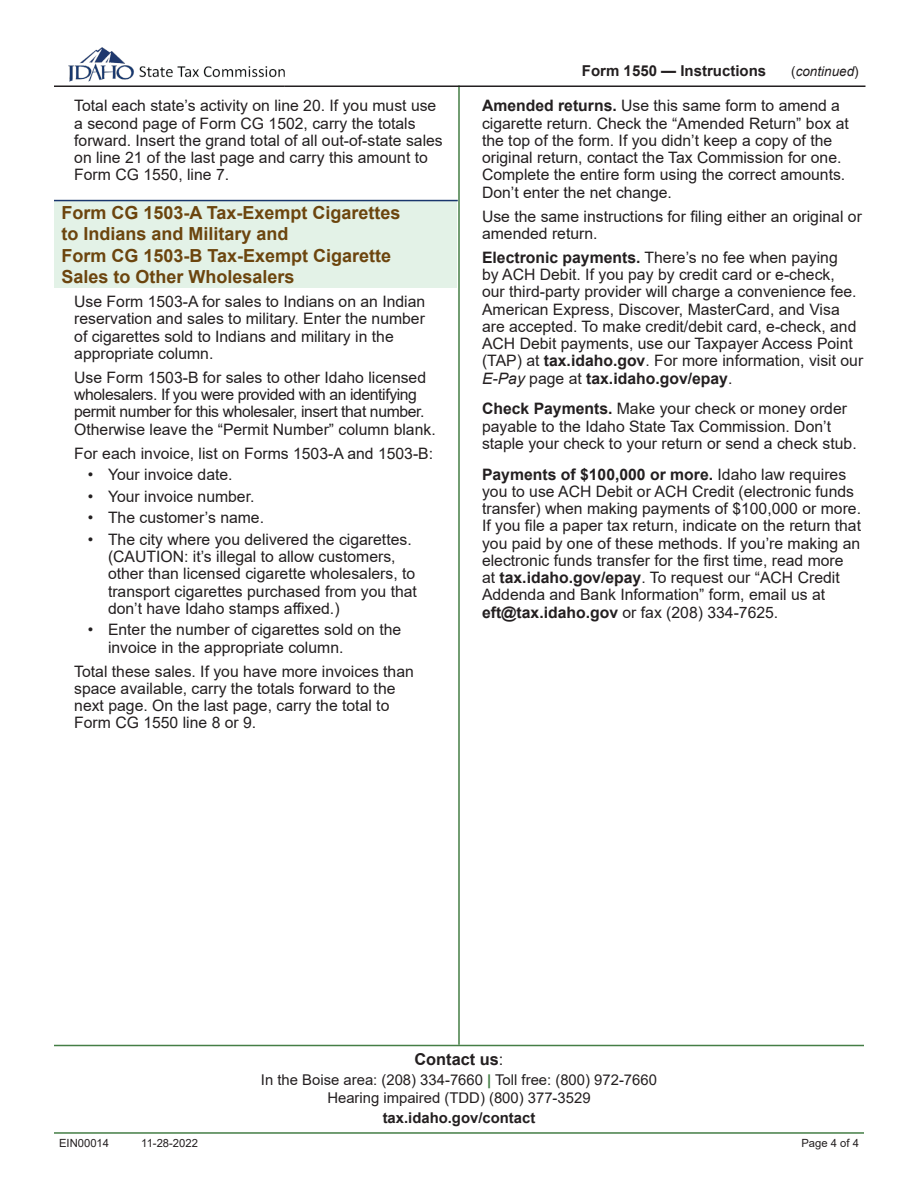
<style>
.page{position:relative;width:918px;height:1188px;background:#fff}
.page>*{position:absolute;margin:0;border:0;box-sizing:border-box;transform-origin:0 0}
.t1{font:700 18px "Arial";color:#6c450e}
.t2{font:700 16.35px "Arial";color:#231f20}
.t3{font:15.75px/17.2px "Arial";color:#231f20}
.t4{font:15.75px/17.2px "Arial";letter-spacing:-.025em;color:#231f20}
.t5{font:700 15px "Arial";color:#231f20}
.t6{font:14.85px "Arial";color:#231f20}
.t7{font:700 14.85px "Arial";color:#231f20}
.t8{font:italic 13.5px "Arial";color:#231f20}
.t9{font:11.25px "Arial";color:#231f20}
.s1{font-style:normal}
.s2{font-weight:700}
.s3{font-style:italic}
.s4{font-weight:400}
.s5{font-weight:700;color:#447e45}
</style>
<div class="page">
<hr style="left:458px;top:85px;width:2px;height:960px;background:#447e45">
<hr style="left:54px;top:85px;width:230px;height:2px;background:#231f20">
<hr style="left:284px;top:85px;width:582px;height:2px;background:#231f20">
<hr style="left:54px;top:1045px;width:810px;height:1px;background:#447e45">
<hr style="left:54px;top:1132px;width:810px;height:2px;background:#447e45">
<img style="left:68px;top:48px;width:217px;height:34px">
<div style="left:55px;top:201px;width:402px;height:87px;background:#e3f2e7"></div>
<hr style="left:54px;top:200px;width:404px;height:1px;background:#19376d">
<p class="t3" style="left:74px;top:97px;width:370px">Total each state’s activity on line 20. If you must use a second page of Form CG 1502, carry the totals forward. Insert the grand total of all out-of-state sales on line 21 of the last page and carry this amount to Form CG 1550, line 7.</p>
<p class="t1" style="left:62px;top:200px;width:341px">Form CG 1503-A Tax-Exempt Cigarettes</p>
<p class="t1" style="left:62px;top:221px;width:229px">to Indians and Military and</p>
<p class="t1" style="left:62px;top:243px;width:331px">Form CG 1503-B Tax-Exempt Cigarette</p>
<p class="t1" style="left:62px;top:264px;width:235px">Sales to Other Wholesalers</p>
<p class="t3" style="left:74px;top:293px;width:353px">Use Form 1503-A for sales to Indians on an Indian reservation and sales to military. Enter the number of cigarettes sold to Indians and military in the appropriate column.</p>
<p class="t4" style="left:74px;top:369px;width:363px">Use Form 1503-B for sales to other Idaho licensed wholesalers. If you were provided with an identifying permit number for this wholesaler, insert that number.<br>Otherwise leave the “Permit Number” column blank.</p>
<p class="t3" style="left:74px;top:444px;width:360px">For each invoice, list on Forms 1503-A and 1503-B:</p>
<p class="t3" style="left:88px;top:466px;width:146px">• Your invoice date.</p>
<p class="t3" style="left:88px;top:487px;width:168px">• Your invoice number.</p>
<p class="t3" style="left:88px;top:509px;width:178px">• The customer’s name.</p>
<p class="t3" style="left:108px;top:531px;width:311px;text-indent:-20px">• The city where you delivered the cigarettes. (CAUTION: it’s illegal to allow customers, other than licensed cigarette wholesalers, to transport cigarettes purchased from you that don’t have Idaho stamps affixed.)</p>
<p class="t3" style="left:108px;top:621px;width:295px;text-indent:-20px">• Enter the number of cigarettes sold on the invoice in the appropriate column.</p>
<p class="t3" style="left:74px;top:662px;width:341px">Total these sales. If you have more invoices than space available, carry the totals forward to the next page. On the last page, carry the total to Form CG 1550 line 8 or 9.</p>
<p class="t5" style="left:582px;top:60px;width:186px">Form 1550 — Instructions</p>
<p class="t8" style="left:791px;top:62px;width:69px"><span class="s1">(</span>continued<span class="s1">)</span></p>
<p class="t3" style="left:482px;top:97px;width:368px"><span class="s2">Amended returns.</span> Use this same form to amend a cigarette return. Check the “Amended Return” box at the top of the form. If you didn’t keep a copy of the original return, contact the Tax Commission for one.<br>Complete the entire form using the correct amounts.<br>Don’t enter the net change.</p>
<p class="t3" style="left:482px;top:207px;width:381px">Use the same instructions for filing either an original or amended return.</p>
<p class="t3" style="left:482px;top:249px;width:383px"><span class="s2">Electronic payments.</span> There’s no fee when paying<br>by ACH Debit. If you pay by credit card or e-check,<br>our third-party provider will charge a convenience fee.<br>American Express, Discover, MasterCard, and Visa are accepted. To make credit/debit card, e-check, and ACH Debit payments, use our Taxpayer Access Point (TAP) at <span class="s2">tax.idaho.gov</span>. For more information, visit our <span class="s3">E-Pay</span> page at <span class="s2">tax.idaho.gov/epay</span>.</p>
<p class="t3" style="left:482px;top:400px;width:376px"><span class="s2">Check Payments.</span> Make your check or money order payable to the Idaho State Tax Commission. Don’t staple your check to your return or send a check stub.</p>
<p class="t3" style="left:482px;top:465px;width:381px"><span class="s2">Payments of $100,000 or more.</span> Idaho law requires you to use ACH Debit or ACH Credit (electronic funds transfer) when making payments of $100,000 or more.<br>If you file a paper tax return, indicate on the return that you paid by one of these methods. If you’re making an electronic funds transfer for the first time, read more<br>at <span class="s2">tax.idaho.gov/epay</span>. To request our “ACH Credit Addenda and Bank Information” form, email us at <span class="s2">eft@tax.idaho.gov</span> or fax (208) 334-7625.</p>
<p class="t2" style="left:414px;top:1048px;width:91px">Contact us<span class="s4">:</span></p>
<p class="t6" style="left:261px;top:1070px;width:397px">In the Boise area: (208) 334-7660 <span class="s5">|</span> Toll free: (800) 972-7660</p>
<p class="t6" style="left:327px;top:1087px;width:265px">Hearing impaired (TDD) (800) 377-3529</p>
<p class="t7" style="left:383px;top:1107px;width:154px">tax.idaho.gov/contact</p>
<p class="t9" style="left:59px;top:1136px;width:52px">EIN00014</p>
<p class="t9" style="left:141px;top:1136px;width:58px">11-28-2022</p>
<p class="t9" style="left:801px;top:1136px;width:59px">Page 4 of 4</p>
</div>
